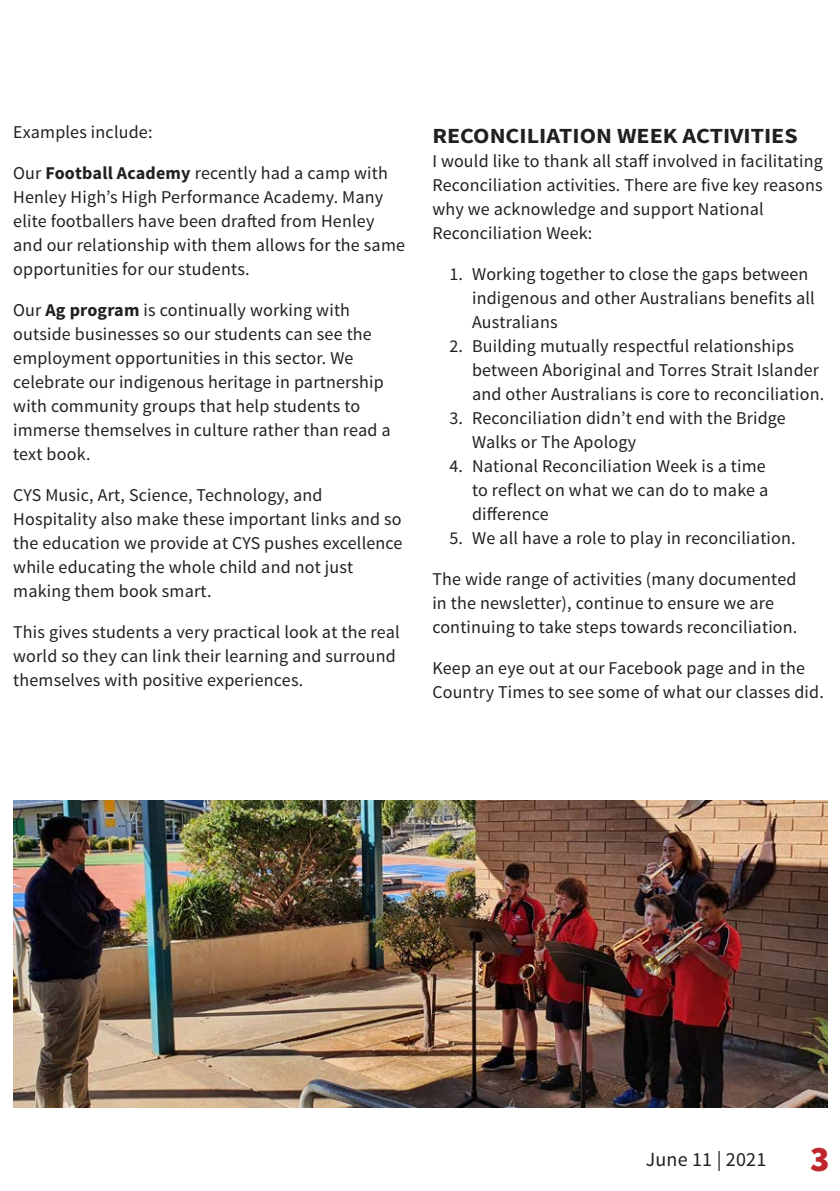
<style>
.page{position:relative;width:840px;height:1191px;background:#fff}
.page>*{position:absolute;margin:0;border:0;box-sizing:border-box;transform-origin:0 0}
.Heading_2{font:700 21.6px "Source Sans Pro";color:#231f20;scale:1.11 1}
.t1{font:20px "Source Sans Pro";letter-spacing:.01em;color:#231f20}
.Body{font:18px/24px "Source Sans Pro";letter-spacing:.01em;color:#231f20}
.s1{font-weight:700}
.s2{font-weight:900;font-size:36px;color:#c0262d}
</style>
<div class="page">
<img style="left:13px;top:800px;width:814px;height:307px">
<p class="Body" style="left:13px;top:121px;width:141px">Examples include:</p>
<p class="Body" style="left:13px;top:162px;width:393px">Our <span class="s1">Football Academy</span> recently had a camp with Henley High’s High Performance Academy. Many elite footballers have been drafted from Henley and our relationship with them allows for the same opportunities for our students.</p>
<p class="Body" style="left:13px;top:299px;width:379px">Our <span class="s1">Ag program</span> is continually working with outside businesses so our students can see the employment opportunities in this sector. We celebrate our indigenous heritage in partnership with community groups that help students to immerse themselves in culture rather than read a text book.</p>
<p class="Body" style="left:13px;top:484px;width:390px">CYS Music, Art, Science, Technology, and Hospitality also make these important links and so the education we provide at CYS pushes excellence while educating the whole child and not just making them book smart.</p>
<p class="Body" style="left:13px;top:620px;width:388px">This gives students a very practical look at the real world so they can link their learning and surround themselves with positive experiences.</p>
<p class="Heading_2" style="left:432px;top:122px;width:330px">RECONCILIATION WEEK ACTIVITIES</p>
<p class="Body" style="left:432px;top:149px;width:392px">I would like to thank all staff involved in facilitating Reconciliation activities. There are five key reasons why we acknowledge and support National Reconciliation Week:</p>
<p class="Body" style="left:472px;top:262px;width:344px;text-indent:-23px">1. Working together to close the gaps between indigenous and other Australians benefits all<br>Australians</p>
<p class="Body" style="left:472px;top:334px;width:353px;text-indent:-23px">2. Building mutually respectful relationships between Aboriginal and Torres Strait Islander and other Australians is core to reconciliation.</p>
<p class="Body" style="left:472px;top:406px;width:315px;text-indent:-23px">3. Reconciliation didn’t end with the Bridge<br>Walks or The Apology</p>
<p class="Body" style="left:472px;top:454px;width:297px;text-indent:-23px">4. National Reconciliation Week is a time to reflect on what we can do to make a difference</p>
<p class="Body" style="left:449px;top:526px;width:347px">5. We all have a role to play in reconciliation.</p>
<p class="Body" style="left:432px;top:567px;width:366px">The wide range of activities (many documented in the newsletter), continue to ensure we are continuing to take steps towards reconciliation.</p>
<p class="Body" style="left:432px;top:656px;width:393px">Keep an eye out at our Facebook page and in the<br>Country Times to see some of what our classes did.</p>
<p class="t1" style="left:645px;top:1146px;width:185px">June 11 | 2021 <span class="s2">3</span></p>
</div>
